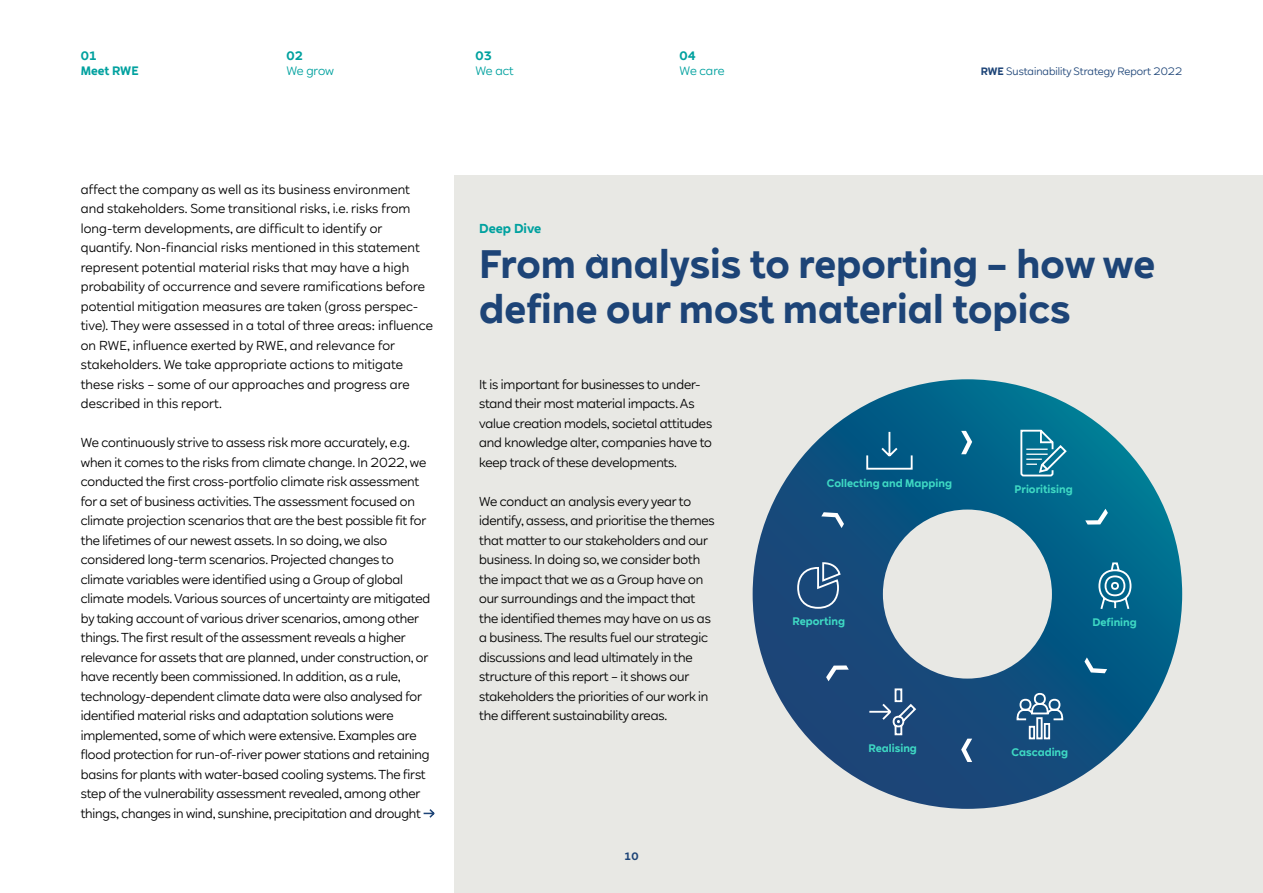
<style>
.page{position:relative;width:1263px;height:893px;background:#fff}
.page>*{position:absolute;margin:0;border:0;box-sizing:border-box;transform-origin:0 0}
.t1{font:700 39px/45px "RWE Sans";color:#1d4477}
.t2{font:12.75px/19.5px "RWE Sans";letter-spacing:-.01em;color:#000}
.t3{font:12.75px/19.5px "RWE Sans";letter-spacing:.01em;color:#000}
.t4{font:700 12.75px "RWE Sans";color:#00a19f}
.t5{font:12px "RWE Sans";letter-spacing:-.005em;color:#00a19f}
.t6{font:700 12px/15px "RWE Sans";color:#00a19f}
.t7{font:700 10.8px "RWE Sans";color:#3ed8c3}
.t8{font:10.5px "RWE Sans";color:#1d4477}
.t9{font:700 10.5px "RWE Sans";color:#1d4477}
.s1{font-weight:700}
</style>
<div class="page">
<div style="left:454px;top:176px;width:809px;height:717px;background:#e8e8e4"></div>
<svg style="left:423px;top:809px;width:12px;height:9px"></svg>
<svg style="left:590px;top:254px;width:12px;height:9px"></svg>
<svg style="left:753px;top:379px;width:429px;height:430px"></svg>
<svg style="left:1084px;top:657px;width:23px;height:16px"></svg>
<svg style="left:821px;top:512px;width:23px;height:16px"></svg>
<svg style="left:826px;top:665px;width:23px;height:16px"></svg>
<svg style="left:1085px;top:509px;width:23px;height:16px"></svg>
<svg style="left:961px;top:739px;width:11px;height:23px"></svg>
<svg style="left:961px;top:431px;width:11px;height:23px"></svg>
<div style="left:886px;top:513px;width:162px;height:162px;background:#e8e8e4;border-radius:50%"></div>
<svg style="left:1020px;top:430px;width:47px;height:46px;background:#398fa8"></svg>
<svg style="left:1097px;top:562px;width:35px;height:47px;background:#408aa7"></svg>
<svg style="left:1016px;top:693px;width:47px;height:46px;background:#4f7b9e"></svg>
<svg style="left:866px;top:430px;width:47px;height:40px;background:#1c6a91"></svg>
<svg style="left:869px;top:688px;width:47px;height:47px;background:#3a608b"></svg>
<svg style="left:796px;top:562px;width:46px;height:47px;background:#406790"></svg>
<p class="t6" style="left:81px;top:49px;width:59px">01<br>Meet RWE</p>
<p class="t6" style="left:286px;top:49px;width:18px">02</p>
<p class="t5" style="left:286px;top:64px;width:49px">We grow</p>
<p class="t3" style="left:81px;top:179px;width:354px">affect the company as well as its business environment and stakeholders. Some transitional risks, i.e. risks from long-term developments, are difficult to identify or quantify. Non-financial risks mentioned in this statement represent potential material risks that may have a high probability of occurrence and severe ramifications before potential mitigation measures are taken (gross perspec&shy;tive). They were assessed in a total of three areas: influence on RWE, influence exerted by RWE, and relevance for stakeholders. We take appropriate actions to mitigate these risks – some of our approaches and progress are described in this report.</p>
<p class="t2" style="left:81px;top:433px;width:351px">We continuously strive to assess risk more accurately, e.g. when it comes to the risks from climate change. In 2022, we conducted the first cross-portfolio climate risk assessment for a set of business activities. The assessment focused on climate projection scenarios that are the best possible fit for the lifetimes of our newest assets. In so doing, we also considered long-term scenarios. Projected changes to climate variables were identified using a Group of global climate models. Various sources of uncertainty are mitigated by taking account of various driver scenarios, among other things. The first result of the assessment reveals a higher relevance for assets that are planned, under construction, or have recently been commissioned. In addition, as a rule, technology-dependent climate data were also analysed for identified material risks and adaptation solutions were implemented, some of which were extensive. Examples are flood protection for run-of-river power stations and retaining basins for plants with water-based cooling systems. The first step of the vulnerability assessment revealed, among other things, changes in wind, sunshine, precipitation and drought</p>
<p class="t6" style="left:475px;top:49px;width:18px">03</p>
<p class="t5" style="left:475px;top:64px;width:40px">We act</p>
<p class="t6" style="left:680px;top:49px;width:18px">04</p>
<p class="t5" style="left:680px;top:64px;width:46px">We care</p>
<p class="t8" style="left:981px;top:65px;width:203px"><span class="s1">RWE</span> Sustainability Strategy Report 2022</p>
<p class="t4" style="left:479px;top:220px;width:64px">Deep Dive</p>
<h1 class="t1" style="left:479px;top:242px;width:677px">From analysis to reporting – how we define our most material topics</h1>
<p class="t2" style="left:479px;top:375px;width:235px">It is important for businesses to under&shy;stand their most material impacts. As value creation models, societal attitudes and knowledge alter, companies have to keep track of these developments.</p>
<p class="t2" style="left:479px;top:492px;width:237px">We conduct an analysis every year to identify, assess, and prioritise the themes that matter to our stakeholders and our business. In doing so, we consider both the impact that we as a Group have on our surroundings and the impact that the identified themes may have on us as a business. The results fuel our strategic discussions and lead ultimately in the structure of this report – it shows our stakeholders the priorities of our work in the different sustainability areas.</p>
<p class="t9" style="left:624px;top:849px;width:16px">10</p>
<p class="t7" style="left:827px;top:476px;width:127px">Collecting and Mapping</p>
<p class="t7" style="left:792px;top:615px;width:54px">Reporting</p>
<p class="t7" style="left:868px;top:741px;width:50px">Realising</p>
<p class="t7" style="left:1014px;top:483px;width:60px">Prioritising</p>
<p class="t7" style="left:1092px;top:615px;width:46px">Defining</p>
<p class="t7" style="left:1011px;top:745px;width:58px">Cascading</p>
</div>
